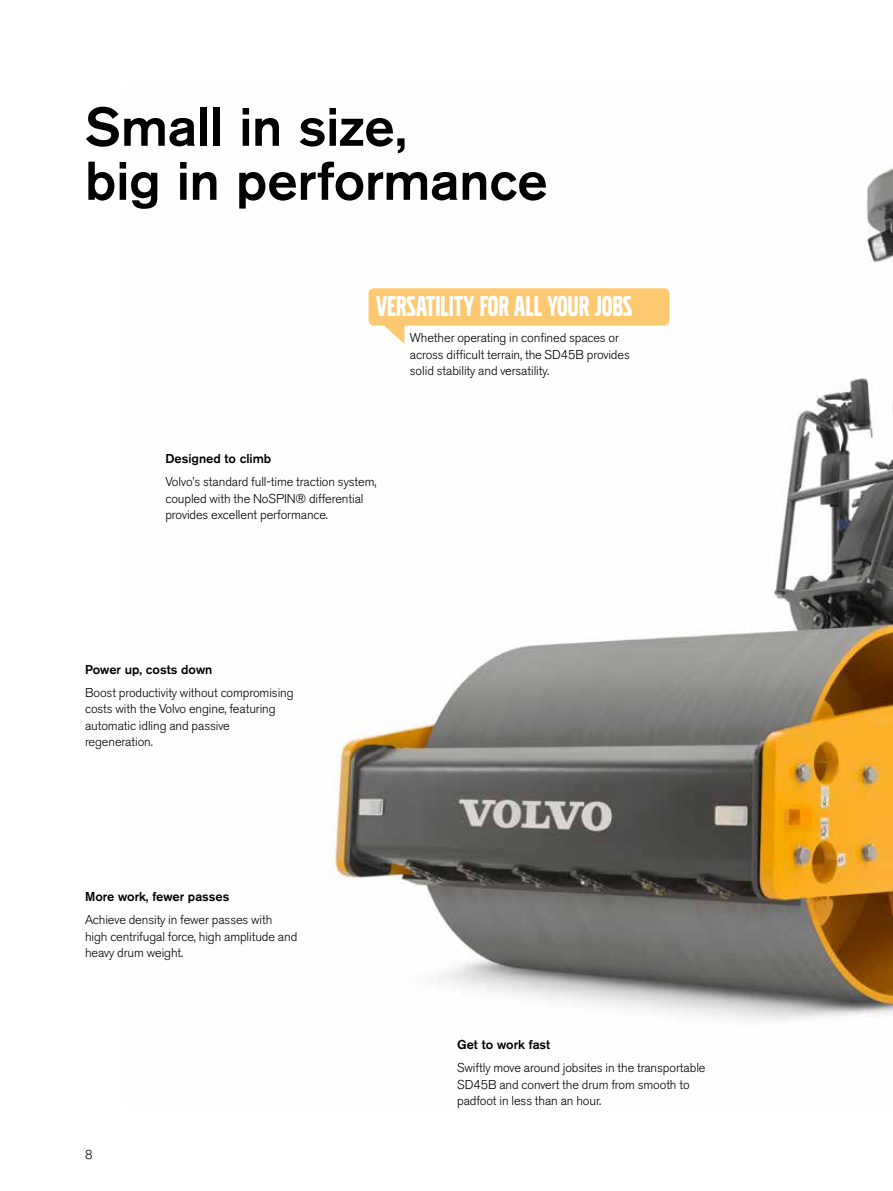
<style>
.page{position:relative;width:893px;height:1191px;background:#fff}
.page>*{position:absolute;margin:0;border:0;box-sizing:border-box;transform-origin:0 0}
.t1{font:500 54px/54px "Volvo Sans Pro";letter-spacing:-.005em;color:#000}
.t2{font:30px "Volvo Broad Pro";color:#fff}
.t3{font:300 12.75px/16.5px "Volvo Sans Pro";letter-spacing:-.005em;color:#000}
.t4{font:500 12.75px "Volvo Sans Pro";color:#000}
</style>
<div class="page">
<img style="left:331px;top:168px;width:562px;height:853px">
<div style="left:369px;top:288px;width:300px;height:37px;background:#fcc870;border-radius:6px"></div>
<svg style="left:383px;top:325px;width:21px;height:19px"></svg>
<h1 class="t1" style="left:85px;top:99px;width:464px">Small in size,<br>big in performance</h1>
<h2 class="t2" style="left:376px;top:292px;width:258px">VERSATILITY FOR ALL YOUR JOBS</h2>
<p class="t4" style="left:165px;top:451px;width:107px">Designed to climb</p>
<p class="t3" style="left:165px;top:473px;width:213px">Volvo’s standard full-time traction system, coupled with the NoSPIN® differential provides excellent performance.</p>
<p class="t3" style="left:410px;top:329px;width:221px">Whether operating in confined spaces or across difficult terrain, the SD45B provides solid stability and versatility.</p>
<p class="t4" style="left:85px;top:661px;width:129px">Power up, costs down</p>
<p class="t3" style="left:85px;top:684px;width:210px">Boost productivity without compromising costs with the Volvo engine, featuring automatic idling and passive regeneration.</p>
<p class="t4" style="left:85px;top:889px;width:146px">More work, fewer passes</p>
<p class="t3" style="left:85px;top:911px;width:214px">Achieve density in fewer passes with high centrifugal force, high amplitude and heavy drum weight.</p>
<p class="t3" style="left:85px;top:1146px;width:9px">8</p>
<p class="t4" style="left:457px;top:1037px;width:95px">Get to work fast</p>
<p class="t3" style="left:457px;top:1059px;width:250px">Swiftly move around jobsites in the transportable<br>SD45B and convert the drum from smooth to padfoot in less than an hour.</p>
</div>
